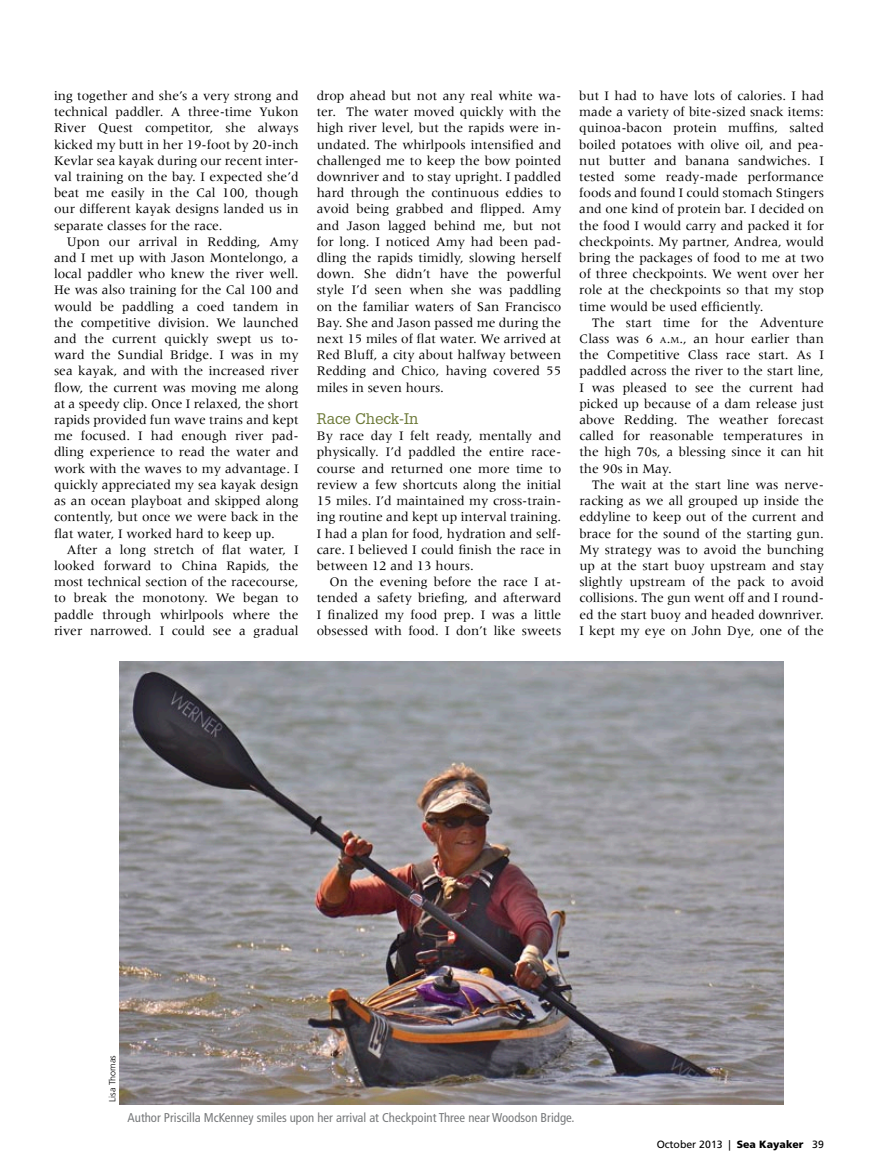
<style>
.page{position:relative;width:878px;height:1175px;background:#fff}
.page>*{position:absolute;margin:0;border:0;box-sizing:border-box;transform-origin:0 0}
.t1{font:15px "Glypha";color:#6b7836}
.t2{font:13.5px/16.2px "Meridien";color:#000;text-align:justify}
.t3{font:condensed 12.75px "Frutiger";color:#76787a}
.t4{font:10.5px "Frutiger";color:#000}
.t5{font:300 9px "Frutiger";color:#000}
.s1{font-size:9.45px}
.s2{font-style:inherit}
.s3{font-weight:900}
</style>
<div class="page">
<img style="left:119px;top:662px;width:664px;height:442px">
<p class="t2" style="left:54px;top:87px;width:246px">ing together and she’s a very strong and technical paddler. A three-time Yukon River Quest competitor, she always kicked my butt in her 19-foot by 20-inch Kevlar sea kayak during our recent inter&shy;val training on the bay. I expected she’d beat me easily in the Cal 100, though our different kayak designs landed us in separate classes for the race.</p>
<p class="t2" style="left:54px;top:233px;width:246px;text-indent:13px">Upon our arrival in Redding, Amy and I met up with Jason Montelongo, a local paddler who knew the river well.<br>He was also training for the Cal 100 and would be paddling a coed tandem in the competitive division. We launched and the current quickly swept us to&shy;ward the Sundial Bridge. I was in my sea kayak, and with the increased river flow, the current was moving me along at a speedy clip. Once I relaxed, the short rapids provided fun wave trains and kept me focused. I had enough river pad&shy;dling experience to read the water and work with the waves to my advantage. I quickly appreciated my sea kayak design as an ocean playboat and skipped along contently, but once we were back in the flat water, I worked hard to keep up.</p>
<p class="t2" style="left:54px;top:541px;width:246px;text-indent:13px">After a long stretch of flat water, I looked forward to China Rapids, the most technical section of the racecourse, to break the monotony. We began to paddle through whirlpools where the river narrowed. I could see a gradual</p>
<p class="t2" style="left:316px;top:87px;width:246px">drop ahead but not any real white wa&shy;ter. The water moved quickly with the high river level, but the rapids were in&shy;undated. The whirlpools intensified and challenged me to keep the bow pointed downriver and to stay upright. I paddled hard through the continuous eddies to avoid being grabbed and flipped. Amy and Jason lagged behind me, but not for long. I noticed Amy had been pad&shy;dling the rapids timidly, slowing herself down. She didn’t have the powerful style I’d seen when she was paddling on the familiar waters of San Francisco Bay. She and Jason passed me during the next 15 miles of flat water. We arrived at Red Bluff, a city about halfway between Redding and Chico, having covered 55 miles in seven hours.</p>
<p class="t1" style="left:316px;top:410px;width:103px">Race Check-In</p>
<p class="t2" style="left:316px;top:428px;width:246px">By race day I felt ready, mentally and physically. I’d paddled the entire race&shy;course and returned one more time to review a few shortcuts along the initial 15 miles. I’d maintained my cross-train&shy;ing routine and kept up interval training.<br>I had a plan for food, hydration and self&shy;care. I believed I could finish the race in between 12 and 13 hours.</p>
<p class="t2" style="left:316px;top:573px;width:246px;text-indent:13px">On the evening before the race I at&shy;tended a safety briefing, and afterward I finalized my food prep. I was a little obsessed with food. I don’t like sweets</p>
<p class="t2" style="left:579px;top:87px;width:246px">but I had to have lots of calories. I had made a variety of bite-sized snack items: quinoa-bacon protein muffins, salted boiled potatoes with olive oil, and pea&shy;nut butter and banana sandwiches. I tested some ready-made performance foods and found I could stomach Stingers and one kind of protein bar. I decided on the food I would carry and packed it for checkpoints. My partner, Andrea, would bring the packages of food to me at two of three checkpoints. We went over her role at the checkpoints so that my stop time would be used efficiently.</p>
<p class="t2" style="left:579px;top:314px;width:246px;text-indent:13px">The start time for the Adventure Class was 6 <span class="s1">A</span><span class="s2">.</span><span class="s1">M</span><span class="s2">.,</span> an hour earlier than the Competitive Class race start. As I paddled across the river to the start line, I was pleased to see the current had picked up because of a dam release just above Redding. The weather forecast called for reasonable temperatures in the high 70s, a blessing since it can hit the 90s in May.</p>
<p class="t2" style="left:579px;top:476px;width:246px;text-indent:13px">The wait at the start line was nerve&shy;racking as we all grouped up inside the eddyline to keep out of the current and brace for the sound of the starting gun.<br>My strategy was to avoid the bunching up at the start buoy upstream and stay slightly upstream of the pack to avoid collisions. The gun went off and I round&shy;ed the start buoy and headed downriver.<br>I kept my eye on John Dye, one of the</p>
<p class="t5" style="left:107px;top:1101px;width:48px;rotate:-90deg">Lisa Thomas</p>
<p class="t3" style="left:128px;top:1110px;width:448px">Author Priscilla McKenney smiles upon her arrival at Checkpoint Three near Woodson Bridge.</p>
<p class="t4" style="left:656px;top:1138px;width:169px">October 2013 | <span class="s3">Sea Kayaker</span> 39</p>
</div>
